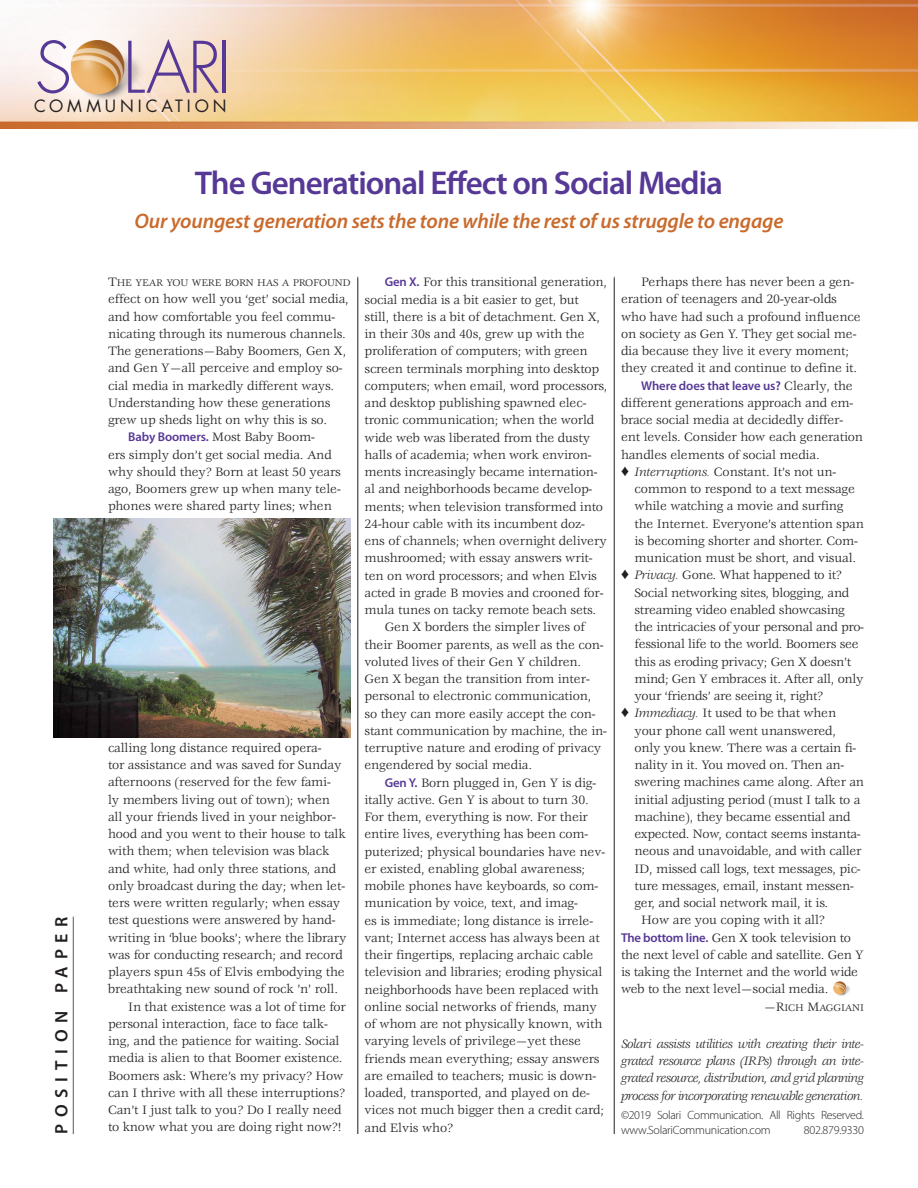
<style>
.page{position:relative;width:918px;height:1188px;background:#fff}
.page>*{position:absolute;margin:0;border:0;box-sizing:border-box;transform-origin:0 0}
.t1{font:300 69px "Futura";color:#563896}
.heading{font:600 33px "Myriad Pro";letter-spacing:-.03em;color:#563896}
.subheading{font:italic 600 21px "Myriad Pro";letter-spacing:-.01em;color:#c96b2d}
.t2{font:600 18px "Myriad Pro";letter-spacing:.38em;color:#231f20}
.t3{font:16.5px "Futura";letter-spacing:.24em;color:#231f20}
.body_text{font:13.35px/17.2px "Veljovic";letter-spacing:-.01em;color:#231f20}
.First_paragraph{font:13.35px/17.2px "Veljovic";letter-spacing:-.01em;color:#231f20}
.t4{font:italic 13.35px/17.2px "Veljovic";letter-spacing:-.04em;color:#231f20;text-align:justify}
.body_text-2{font:600 12.75px "Myriad Pro";letter-spacing:-.01em;color:#563896}
.t5{font:300 12px/15px "Myriad Pro";letter-spacing:-.03em;color:#231f20}
.First_paragraph-2{font:10.65px "Veljovic Book SC800";letter-spacing:-.015em;color:#231f20}
.body_text-3{font:10.65px "Veljovic Book SC800";letter-spacing:-.015em;color:#231f20}
.s1{font-size:13.35px}
.s2{font-family:"Myriad Pro";font-weight:600;font-size:12.75px;color:#563896}
.s3{font-family:"Veljovic";font-weight:400;font-size:13.35px;color:#231f20}
.s4{font-style:italic}
</style>
<div class="page">
<hr style="left:73px;top:917px;width:1px;height:217px;background:#57585a">
<hr style="left:357px;top:277px;width:1px;height:857px;background:#57585a">
<hr style="left:614px;top:277px;width:1px;height:857px;background:#57585a">
<img style="left:833px;top:981px;width:17px;height:15px">
<img style="left:53px;top:519px;width:298px;height:218px">
<img style="left:0;top:0;width:918px;height:128px">
<p class="t1" style="left:34px;top:23px;width:199px">S LARI</p>
<p class="t3" style="left:34px;top:94px;width:194px">COMMUNICATION</p>
<h3 class="t2" style="left:51px;top:1134px;width:219px;rotate:-90deg">POSITION PAPER</h3>
<p class="heading" style="left:195px;top:164px;width:530px">The Generational Effect on Social Media</p>
<p class="subheading" style="left:134px;top:209px;width:651px">Our youngest generation sets the tone while the rest of us struggle to engage</p>
<p class="First_paragraph-2" style="left:108px;top:277px;width:244px"><span class="s1">T</span>HE YEAR YOU WERE BORN HAS A PROFOUND</p>
<p class="First_paragraph" style="left:108px;top:291px;width:243px">effect on how well you ‘get’ social media, and how comfortable you feel commu&shy;nicating through its numerous channels.<br>The generations—Baby Boomers, Gen X, and Gen Y—all perceive and employ so&shy;cial media in markedly different ways.<br>Understanding how these generations grew up sheds light on why this is so.</p>
<p class="body_text" style="left:108px;top:429px;width:234px;text-indent:20px"><span class="s2">Baby Boomers.</span> Most Baby Boom-<br>ers simply don’t get social media. And why should they? Born at least 50 years ago, Boomers grew up when many tele&shy;phones were shared party lines; when</p>
<p class="body_text" style="left:108px;top:740px;width:240px">calling long distance required opera-<br>tor assistance and was saved for Sunday afternoons (reserved for the few fami-<br>ly members living out of town); when all your friends lived in your neighbor&shy;hood and you went to their house to talk with them; when television was black and white, had only three stations, and only broadcast during the day; when let&shy;ters were written regularly; when essay test questions were answered by hand&shy;writing in ‘blue books’; where the library was for conducting research; and record players spun 45s of Elvis embodying the breathtaking new sound of rock ’n’ roll.</p>
<p class="body_text" style="left:108px;top:999px;width:239px;text-indent:20px">In that existence was a lot of time for personal interaction, face to face talk&shy;ing, and the patience for waiting. Social media is alien to that Boomer existence.<br>Boomers ask: Where’s my privacy? How can I thrive with all these interruptions?<br>Can’t I just talk to you? Do I really need to know what you are doing right now?!</p>
<p class="body_text" style="left:364px;top:274px;width:244px;text-indent:20px"><span class="s2">Gen X.</span> For this transitional generation, social media is a bit easier to get, but<br>still, there is a bit of detachment. Gen X, in their 30s and 40s, grew up with the proliferation of computers; with green screen terminals morphing into desktop computers; when email, word processors, and desktop publishing spawned elec&shy;tronic communication; when the world wide web was liberated from the dusty halls of academia; when work environ&shy;ments increasingly became internation&shy;al and neighborhoods became develop&shy;ments; when television transformed into 24‑hour cable with its incumbent doz&shy;ens of channels; when overnight delivery mushroomed; with essay answers writ&shy;ten on word processors; and when Elvis acted in grade B movies and crooned for&shy;mula tunes on tacky remote beach sets.</p>
<p class="body_text" style="left:364px;top:619px;width:244px;text-indent:20px">Gen X borders the simpler lives of their Boomer parents, as well as the con&shy;voluted lives of their Gen Y children.<br>Gen X began the transition from inter&shy;personal to electronic communication, so they can more easily accept the con&shy;stant communication by machine, the in&shy;terruptive nature and eroding of privacy engendered by social media.</p>
<p class="body_text" style="left:364px;top:774px;width:242px;text-indent:20px"><span class="s2">Gen Y.</span> Born plugged in, Gen Y is dig&shy;itally active. Gen Y is about to turn 30.<br>For them, everything is now. For their entire lives, everything has been com&shy;puterized; physical boundaries have nev&shy;er existed, enabling global awareness; mobile phones have keyboards, so com&shy;munication by voice, text, and imag-<br>es is immediate; long distance is irrele&shy;vant; Internet access has always been at their fingertips, replacing archaic cable television and libraries; eroding physical neighborhoods have been replaced with online social networks of friends, many of whom are not physically known, with varying levels of privilege—yet these friends mean everything; essay answers are emailed to teachers; music is down&shy;loaded, transported, and played on de&shy;vices not much bigger then a credit card; and Elvis who?</p>
<p class="body_text" style="left:621px;top:274px;width:241px;text-indent:20px">Perhaps there has never been a gen&shy;eration of teenagers and 20-year-olds who have had such a profound influence on society as Gen Y. They get social me&shy;dia because they live it every moment; they created it and continue to define it.</p>
<p class="body_text-2" style="left:641px;top:378px;width:213px">Where does that leave us? <span class="s3">Clearly, the</span></p>
<p class="body_text" style="left:621px;top:395px;width:244px">different generations approach and em&shy;brace social media at decidedly differ&shy;ent levels. Consider how each generation handles elements of social media.</p>
<p class="body_text" style="left:634px;top:464px;width:231px;text-indent:-14px">♦ <span class="s4">Interruptions.</span> Constant. It’s not un&shy;common to respond to a text message while watching a movie and surfing the Internet. Everyone’s attention span is becoming shorter and shorter. Com&shy;munication must be short, and visual.</p>
<p class="body_text" style="left:634px;top:567px;width:231px;text-indent:-14px">♦ <span class="s4">Privacy.</span> Gone. What happened to it?<br>Social networking sites, blogging, and streaming video enabled showcasing the intricacies of your personal and pro&shy;fessional life to the world. Boomers see this as eroding privacy; Gen X doesn’t mind; Gen Y embraces it. After all, only your ‘friends’ are seeing it, right?</p>
<p class="body_text" style="left:634px;top:705px;width:231px;text-indent:-14px">♦ <span class="s4">Immediacy.</span> It used to be that when your phone call went unanswered, only you knew. There was a certain fi&shy;nality in it. You moved on. Then an&shy;swering machines came along. After an initial adjusting period (must I talk to a machine), they became essential and expected. Now, contact seems instanta&shy;neous and unavoidable, and with caller ID, missed call logs, text messages, pic&shy;ture messages, email, instant messen&shy;ger, and social network mail, it is.</p>
<p class="body_text" style="left:641px;top:912px;width:185px">How are you coping with it all?</p>
<p class="First_paragraph" style="left:621px;top:930px;width:244px"><span class="s2">The bottom line.</span> Gen X took television to the next level of cable and satellite. Gen Y is taking the Internet and the world wide web to the next level—social media.</p>
<p class="body_text-3" style="left:764px;top:1002px;width:101px"><span class="s1">—R</span>ICH <span class="s1">M</span>AGGIANI</p>
<p class="t4" style="left:621px;top:1036px;width:244px">Solari assists utilities with creating their inte&shy;grated resource plans (IRPs) through an inte&shy;grated resource, distribution, and grid planning process for incorporating renewable generation.</p>
<p class="t5" style="left:621px;top:1108px;width:244px">©2019 Solari Communication. All Rights Reserved. www.SolariCommunication.com</p>
<p class="t5" style="left:804px;top:1123px;width:62px">802.879.9330</p>
</div>
